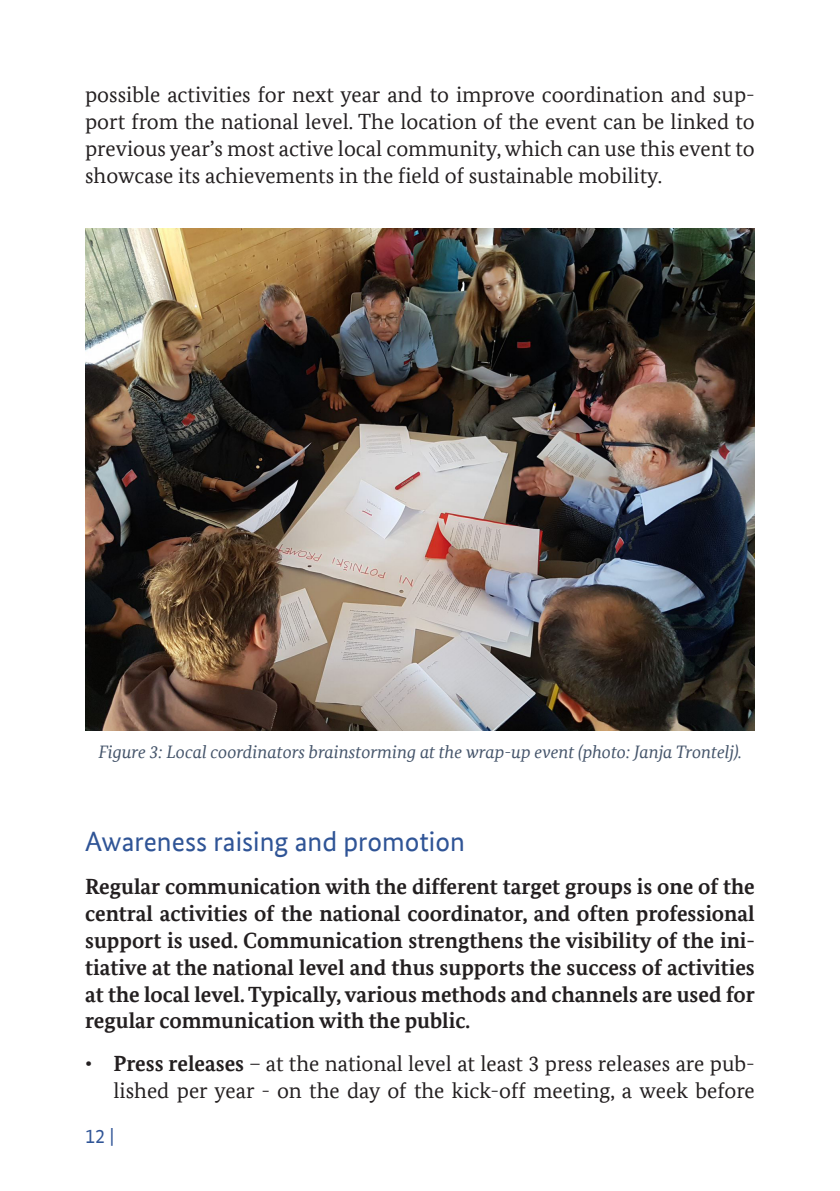
<style>
.page{position:relative;width:840px;height:1191px;background:#fff}
.page>*{position:absolute;margin:0;border:0;box-sizing:border-box;transform-origin:0 0}
.Heading_2{font:28px "Bundes Sans Office";color:#2f5496}
.List_Paragraph{font:22px/26.8px "Bundes Serif Office";color:#231f20;text-align:justify}
.t1{font:700 22px/26.8px "Bundes Serif Office";color:#231f20;text-align:justify}
.t2{font:20px "Bundes Sans Office";color:#2f5496}
.t3{font:italic 18px "Bundes Serif Office";color:#44546a}
.s1{font-weight:700}
</style>
<div class="page">
<img style="left:85px;top:229px;width:669px;height:501px">
<p class="List_Paragraph" style="left:85px;top:81px;width:670px">possible activities for next year and to improve coordination and sup&shy;port from the national level. The location of the event can be linked to previous year’s most active local community, which can use this event to showcase its achievements in the field of sustainable mobility.</p>
<p class="t3" style="left:98px;top:741px;width:644px">Figure 3: Local coordinators brainstorming at the wrap-up event (photo: Janja Trontelj).</p>
<p class="Heading_2" style="left:85px;top:825px;width:381px">Awareness raising and promotion</p>
<p class="t1" style="left:85px;top:873px;width:670px">Regular communication with the different target groups is one of the central activities of the national coordinator, and often professional support is used. Communication strengthens the visibility of the ini&shy;tiative at the national level and thus supports the success of activities at the local level. Typically, various methods and channels are used for regular communication with the public.</p>
<p class="List_Paragraph" style="left:85px;top:1050px;width:670px;text-align:right">• <span class="s1">Press releases</span> – at the national level at least 3 press releases are pub&shy;lished per year - on the day of the kick-off meeting, a week before</p>
<p class="t2" style="left:85px;top:1124px;width:30px">12 |</p>
</div>
